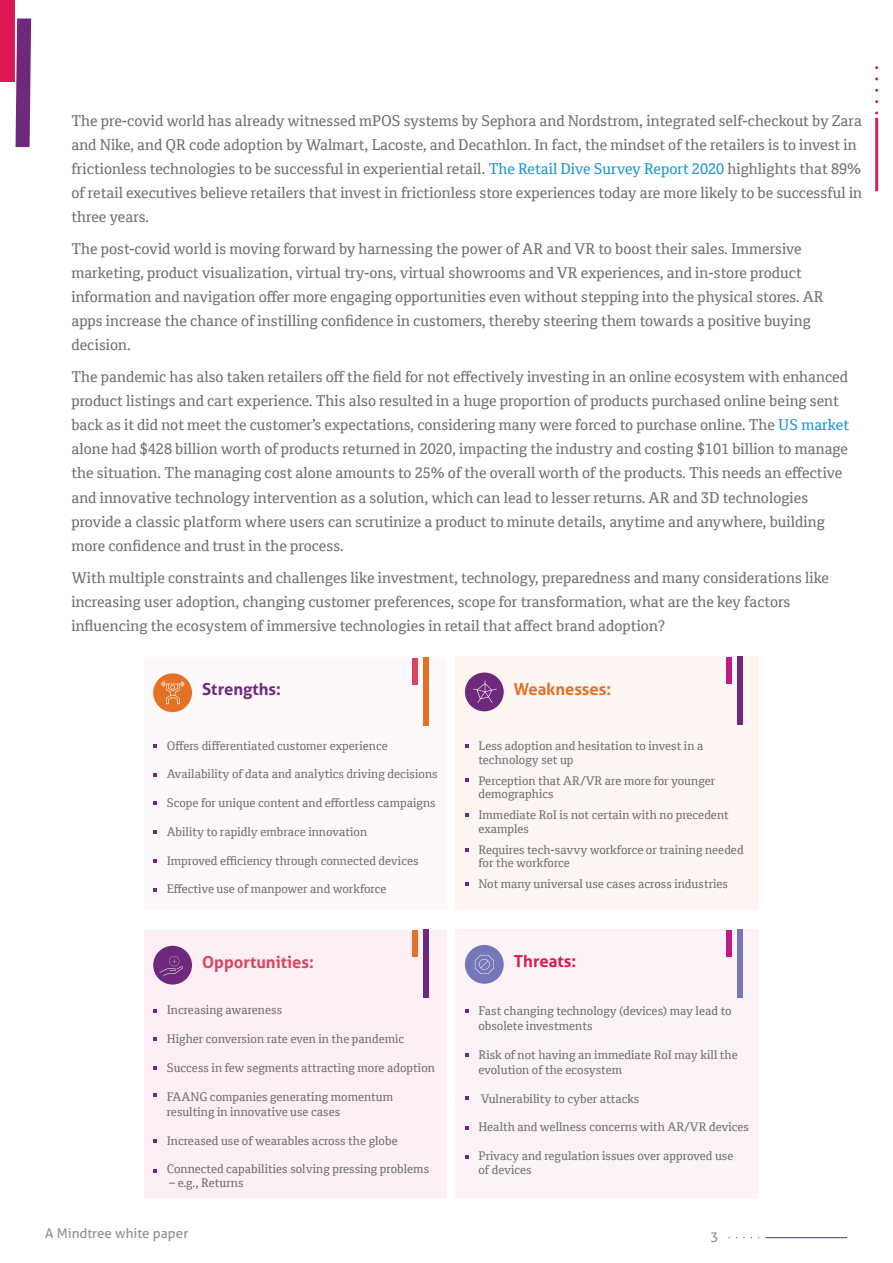
<style>
.page{position:relative;width:893px;height:1263px;background:#fff}
.page>*{position:absolute;margin:0;border:0;box-sizing:border-box;transform-origin:0 0}
.t1{font:700 16.65px "Aller Typo";color:#dd4461}
.t2{font:700 16.65px "Aller Typo";color:#e47225}
.t3{font:700 16.65px "Aller Typo";color:#6f297c}
.t4{font:700 16.65px "Aller Typo";color:#db1a53}
.t5{font:15px/24px "Cordale";color:#707073}
.t6{font:13.5px "Aller Typo";color:#919191}
.t7{font:12px/13.5px "Cordale";color:#707073}
.s1{color:#1e95d3}
</style>
<div class="page">
<hr style="left:766px;top:1237px;width:80px;height:1px;background:#c11b83">
<div style="left:144px;top:658px;width:302px;height:252px;background:#fdf8fb"></div>
<div style="left:153px;top:673px;width:39px;height:39px;background:#e47225;border-radius:50%"></div>
<svg style="left:153px;top:744px;width:4px;height:3px"></svg>
<svg style="left:153px;top:773px;width:4px;height:3px"></svg>
<svg style="left:153px;top:802px;width:4px;height:3px"></svg>
<svg style="left:153px;top:830px;width:4px;height:4px"></svg>
<svg style="left:153px;top:859px;width:4px;height:3px"></svg>
<svg style="left:153px;top:888px;width:4px;height:3px"></svg>
<svg style="left:161px;top:681px;width:24px;height:23px"></svg>
<div style="left:423px;top:657px;width:6px;height:68px;background:#e47225"></div>
<div style="left:412px;top:658px;width:6px;height:27px;background:#dd4461"></div>
<div style="left:455px;top:657px;width:303px;height:253px;background:#fef6f2"></div>
<div style="left:465px;top:672px;width:39px;height:39px;background:#6f297c;border-radius:50%"></div>
<svg style="left:465px;top:744px;width:3px;height:4px"></svg>
<svg style="left:465px;top:882px;width:3px;height:4px"></svg>
<div style="left:737px;top:656px;width:6px;height:69px;background:#6f297c"></div>
<div style="left:726px;top:658px;width:6px;height:26px;background:#c21a84"></div>
<svg style="left:473px;top:680px;width:24px;height:23px"></svg>
<div style="left:144px;top:930px;width:302px;height:267px;background:#fdeff5"></div>
<div style="left:153px;top:946px;width:39px;height:38px;background:#6f297c;border-radius:50%"></div>
<svg style="left:153px;top:1009px;width:4px;height:3px"></svg>
<svg style="left:153px;top:1038px;width:4px;height:3px"></svg>
<svg style="left:153px;top:1066px;width:4px;height:4px"></svg>
<svg style="left:153px;top:1094px;width:4px;height:3px"></svg>
<svg style="left:153px;top:1139px;width:4px;height:3px"></svg>
<svg style="left:153px;top:1169px;width:4px;height:4px"></svg>
<div style="left:423px;top:930px;width:6px;height:68px;background:#6f297c"></div>
<div style="left:412px;top:931px;width:6px;height:26px;background:#e47225"></div>
<div style="left:455px;top:929px;width:303px;height:268px;background:#fbf3f7"></div>
<div style="left:465px;top:945px;width:39px;height:39px;background:#7677b8;border-radius:50%"></div>
<svg style="left:465px;top:1009px;width:3px;height:4px"></svg>
<svg style="left:465px;top:1053px;width:3px;height:4px"></svg>
<div style="left:737px;top:929px;width:6px;height:68px;background:#7677b8"></div>
<div style="left:726px;top:930px;width:6px;height:26px;background:#c21a84"></div>
<svg style="left:475px;top:955px;width:19px;height:19px"></svg>
<svg style="left:159px;top:956px;width:24px;height:20px"></svg>
<svg style="left:16px;top:18px;width:15px;height:129px;background:#793885"></svg>
<div style="left:0;top:0;width:14px;height:81px;background:#db1a53"></div>
<hr style="left:875px;top:118px;width:3px;height:73px;background:#db1a53">
<svg style="left:875px;top:68px;width:3px;height:34px"></svg>
<p class="t5" style="left:71px;top:109px;width:792px">The pre-covid world has already witnessed mPOS systems by Sephora and Nordstrom, integrated self-checkout by Zara and Nike, and QR code adoption by Walmart, Lacoste, and Decathlon. In fact, the mindset of the retailers is to invest in frictionless technologies to be successful in experiential retail. <span class="s1">The Retail Dive Survey Report 2020</span> highlights that 89% of retail executives believe retailers that invest in frictionless store experiences today are more likely to be successful in three years.</p>
<p class="t5" style="left:71px;top:237px;width:754px">The post-covid world is moving forward by harnessing the power of AR and VR to boost their sales. Immersive marketing, product visualization, virtual try-ons, virtual showrooms and VR experiences, and in-store product information and navigation offer more engaging opportunities even without stepping into the physical stores. AR apps increase the chance of instilling confidence in customers, thereby steering them towards a positive buying decision.</p>
<p class="t5" style="left:71px;top:365px;width:779px">The pandemic has also taken retailers off the field for not effectively investing in an online ecosystem with enhanced product listings and cart experience. This also resulted in a huge proportion of products purchased online being sent back as it did not meet the customer’s expectations, considering many were forced to purchase online. The <span class="s1">US market </span>alone had $428 billion worth of products returned in 2020, impacting the industry and costing $101 billion to manage the situation. The managing cost alone amounts to 25% of the overall worth of the products. This needs an effective and innovative technology intervention as a solution, which can lead to lesser returns. AR and 3D technologies provide a classic platform where users can scrutinize a product to minute details, anytime and anywhere, building more confidence and trust in the process.</p>
<p class="t5" style="left:71px;top:566px;width:759px">With multiple constraints and challenges like investment, technology, preparedness and many considerations like increasing user adoption, changing customer preferences, scope for transformation, what are the key factors influencing the ecosystem of immersive technologies in retail that affect brand adoption?</p>
<p class="t3" style="left:202px;top:679px;width:80px">Strengths:</p>
<p class="t7" style="left:167px;top:739px;width:222px">Offers differentiated customer experience</p>
<p class="t7" style="left:167px;top:767px;width:272px">Availability of data and analytics driving decisions</p>
<p class="t7" style="left:167px;top:796px;width:270px">Scope for unique content and effortless campaigns</p>
<p class="t7" style="left:167px;top:825px;width:202px">Ability to rapidly embrace innovation</p>
<p class="t7" style="left:167px;top:854px;width:253px">Improved efficiency through connected devices</p>
<p class="t7" style="left:167px;top:882px;width:221px">Effective use of manpower and workforce</p>
<p class="t1" style="left:202px;top:952px;width:113px">Opportunities:</p>
<p class="t7" style="left:167px;top:1003px;width:117px">Increasing awareness</p>
<p class="t7" style="left:167px;top:1032px;width:239px">Higher conversion rate even in the pandemic</p>
<p class="t7" style="left:167px;top:1061px;width:270px">Success in few segments attracting more adoption</p>
<p class="t7" style="left:167px;top:1089px;width:228px;line-height:15px">FAANG companies generating momentum resulting in innovative use cases</p>
<p class="t7" style="left:167px;top:1134px;width:232px">Increased use of wearables across the globe</p>
<p class="t7" style="left:167px;top:1162px;width:264px">Connected capabilities solving pressing problems</p>
<p class="t7" style="left:169px;top:1176px;width:76px">– e.g., Returns</p>
<p class="t2" style="left:514px;top:678px;width:99px">Weaknesses:</p>
<p class="t7" style="left:478px;top:739px;width:226px">Less adoption and hesitation to invest in a technology set up</p>
<p class="t7" style="left:478px;top:774px;width:238px">Perception that AR/VR are more for younger demographics</p>
<p class="t7" style="left:478px;top:808px;width:252px">Immediate RoI is not certain with no precedent examples</p>
<p class="t7" style="left:478px;top:843px;width:267px">Requires tech-savvy workforce or training needed for the workforce</p>
<p class="t7" style="left:478px;top:877px;width:251px">Not many universal use cases across industries</p>
<p class="t4" style="left:514px;top:951px;width:64px">Threats:</p>
<p class="t7" style="left:478px;top:1003px;width:254px;line-height:15px">Fast changing technology (devices) may lead to obsolete investments</p>
<p class="t7" style="left:478px;top:1047px;width:261px;line-height:15px">Risk of not having an immediate RoI may kill the evolution of the ecosystem</p>
<p class="t7" style="left:481px;top:1092px;width:160px">Vulnerability to cyber attacks</p>
<p class="t7" style="left:478px;top:1120px;width:272px">Health and wellness concerns with AR/VR devices</p>
<p class="t7" style="left:478px;top:1149px;width:256px">Privacy and regulation issues over approved use of devices</p>
<p class="t6" style="left:45px;top:1225px;width:145px">A Mindtree white paper</p>
<p class="t6" style="left:711px;top:1229px;width:10px">3</p>
</div>
